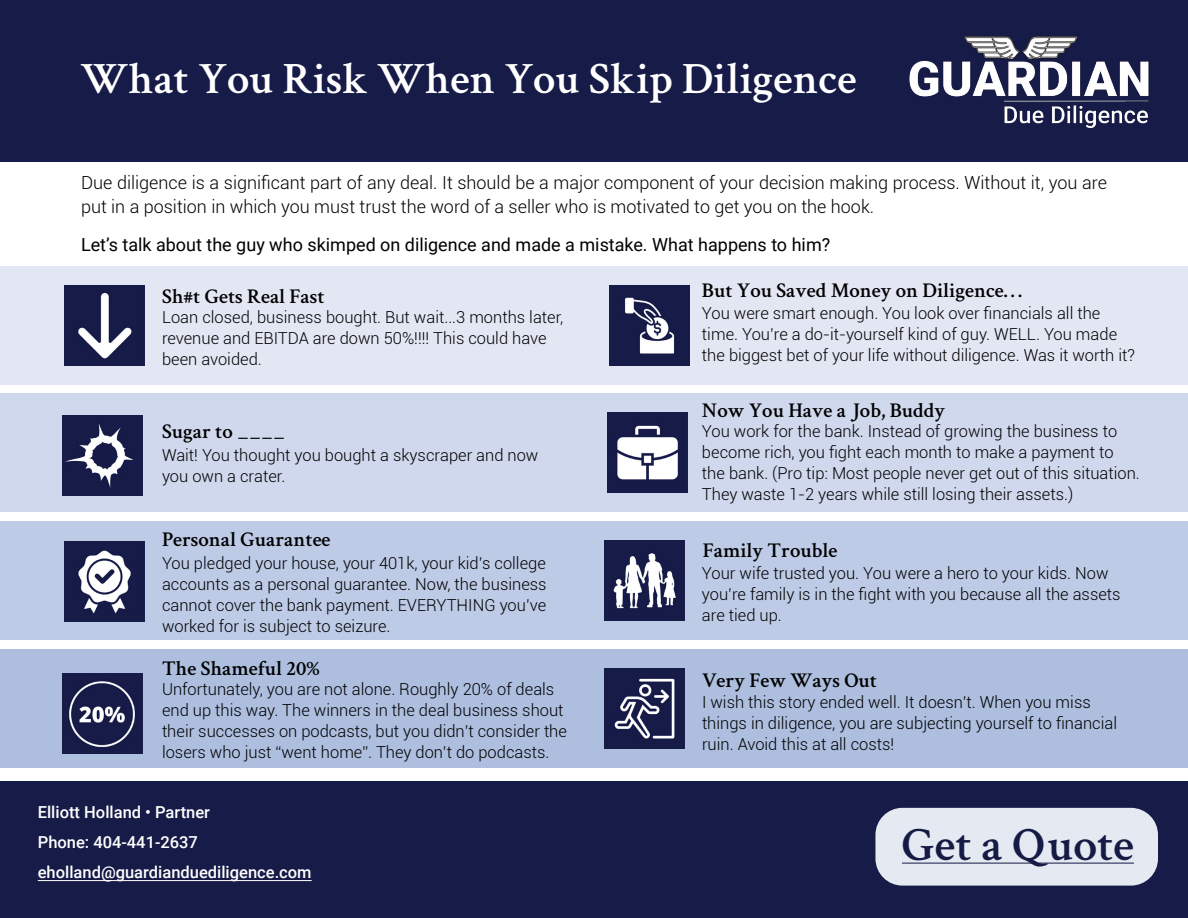
<style>
.page{position:relative;width:1188px;height:918px;background:#fff}
.page>*{position:absolute;margin:0;border:0;box-sizing:border-box;transform-origin:0 0}
.t1{font:600 48px "Crimson Text";color:#151b44}
.t2{font:600 45px "Crimson Text";color:#fff}
.t3{font:600 21px "Crimson Text";color:#000}
.t4{font:300 18px/24px "Roboto";color:#000}
.t5{font:18px "Roboto";color:#000}
.t6{font:300 16.5px/21px "Roboto";color:#000}
.t7{font:500 16.5px/30px "Roboto";color:#fff}
</style>
<div class="page">
<div style="left:0;top:781px;width:1188px;height:137px;background:#161b47"></div>
<div style="left:875px;top:808px;width:283px;height:78px;background:#e4e9f2;border-radius:27px"></div>
<div style="left:0;top:0;width:1188px;height:162px;background:#161b47"></div>
<img style="left:909px;top:36px;width:240px;height:92px">
<hr style="left:902px;top:863px;width:232px;height:1px;background:#151b44">
<hr style="left:38px;top:880px;width:274px;height:1px;background:#fff">
<div style="left:0;top:266px;width:1188px;height:119px;background:#e3e7f4"></div>
<div style="left:0;top:393px;width:1188px;height:119px;background:#d0d8ed"></div>
<div style="left:0;top:521px;width:1188px;height:119px;background:#becbe6"></div>
<div style="left:0;top:649px;width:1188px;height:119px;background:#adbedf"></div>
<img style="left:65px;top:285px;width:80px;height:80px">
<img style="left:65px;top:542px;width:80px;height:80px">
<img style="left:63px;top:416px;width:80px;height:80px">
<img style="left:608px;top:413px;width:79px;height:80px">
<img style="left:63px;top:673px;width:80px;height:80px">
<img style="left:609px;top:285px;width:80px;height:80px">
<img style="left:605px;top:540px;width:80px;height:80px">
<img style="left:605px;top:669px;width:80px;height:80px">
<h2 class="t2" style="left:81px;top:47px;width:777px">What You Risk When You Skip Diligence</h2>
<p class="t4" style="left:81px;top:170px;width:1028px">Due diligence is a significant part of any deal. It should be a major component of your decision making process. Without it, you are put in a position in which you must trust the word of a seller who is motivated to get you on the hook.</p>
<p class="t5" style="left:81px;top:232px;width:751px">Let’s talk about the guy who skimped on diligence and made a mistake. What happens to him?</p>
<p class="t3" style="left:162px;top:281px;width:164px">Sh#t Gets Real Fast</p>
<p class="t6" style="left:162px;top:306px;width:403px">Loan closed, business bought. But wait...3 months later, revenue and EBITDA are down 50%!!!! This could have been avoided.</p>
<p class="t3" style="left:162px;top:416px;width:125px">Sugar to ____</p>
<p class="t6" style="left:162px;top:444px;width:378px">Wait! You thought you bought a skyscraper and now you own a crater.</p>
<p class="t3" style="left:162px;top:525px;width:170px">Personal Guarantee</p>
<p class="t6" style="left:162px;top:552px;width:386px;text-align:justify">You pledged your house, your 401k, your kid’s college accounts as a personal guarantee. Now, the business cannot cover the bank payment. EVERYTHING you’ve worked for is subject to seizure.</p>
<p class="t3" style="left:162px;top:653px;width:159px">The Shameful 20%</p>
<p class="t6" style="left:162px;top:678px;width:407px">Unfortunately, you are not alone. Roughly 20% of deals end up this way. The winners in the deal business shout their successes on podcasts, but you didn’t consider the losers who just “went home”. They don’t do podcasts.</p>
<p class="t7" style="left:38px;top:796px;width:275px">Elliott Holland • Partner<br>Phone: 404-441-2637 eholland@guardianduediligence.com</p>
<p class="t3" style="left:702px;top:275px;width:321px">But You Saved Money on Diligence. . .</p>
<p class="t6" style="left:702px;top:303px;width:434px">You were smart enough. You look over financials all the time. You’re a do-it-yourself kind of guy. WELL. You made the biggest bet of your life without diligence. Was it worth it?</p>
<p class="t3" style="left:702px;top:395px;width:245px">Now You Have a Job, Buddy</p>
<p class="t6" style="left:702px;top:420px;width:439px">You work for the bank. Instead of growing the business to become rich, you fight each month to make a payment to the bank. (Pro tip: Most people never get out of this situation.<br>They waste 1-2 years while still losing their assets.)</p>
<p class="t3" style="left:703px;top:535px;width:136px">Family Trouble</p>
<p class="t6" style="left:702px;top:562px;width:420px">Your wife trusted you. You were a hero to your kids. Now you’re family is in the fight with you because all the assets are tied up.</p>
<p class="t3" style="left:702px;top:665px;width:177px">Very Few Ways Out</p>
<p class="t6" style="left:702px;top:691px;width:417px">I wish this story ended well. It doesn’t. When you miss things in diligence, you are subjecting yourself to financial ruin. Avoid this at all costs!</p>
<h1 class="t1" style="left:902px;top:811px;width:234px">Get a Quote</h1>
</div>
